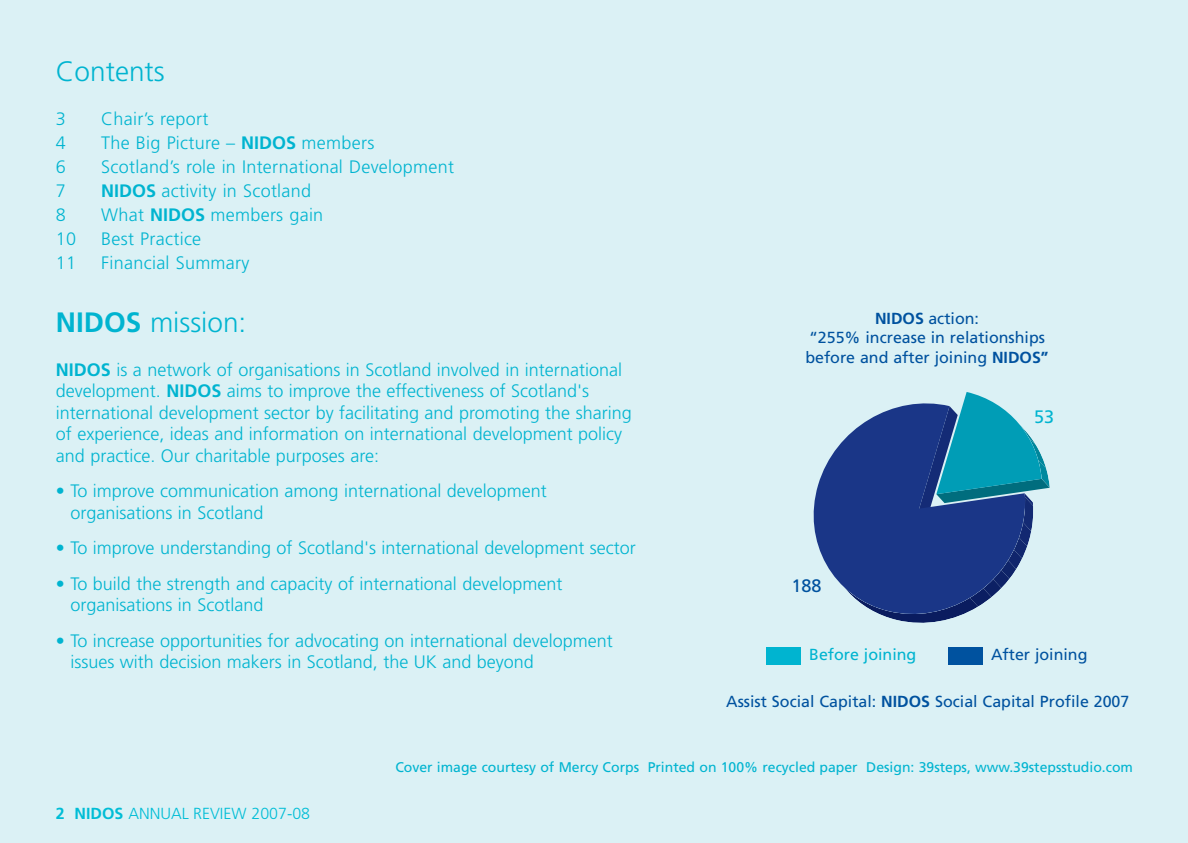
<style>
.page{position:relative;width:1188px;height:843px;background:#fff}
.page>*{position:absolute;margin:0;border:0;box-sizing:border-box;transform-origin:0 0}
.t1{font:300 28px "Frutiger";color:#00b4d0}
.t2{font:300 18px/21.6px "Frutiger";color:#00b4d0}
.t3{font:18px "Frutiger";color:#00529f}
.t4{font:18px "Frutiger";color:#00b4d0}
.t5{font:16px/19.2px "Frutiger";color:#00529f;text-align:center}
.t6{font:300 16px "Frutiger";color:#00bdd6}
.t7{font:16px "Frutiger";color:#00b4d0}
.t8{font:14px "Frutiger";color:#00b4d0}
.s1{font-weight:700}
</style>
<div class="page">
<div style="left:0;top:0;width:1188px;height:842px;background:#dbf1f5"></div>
<svg style="left:966px;top:392px;width:84px;height:157px"></svg>
<svg style="left:814px;top:393px;width:212px;height:229px;fill:#1a3687"></svg>
<div style="left:766px;top:647px;width:35px;height:17px;background:#00b4d0"></div>
<div style="left:948px;top:647px;width:35px;height:17px;background:#00529f"></div>
<h1 class="t1" style="left:56px;top:60px;width:110px">Contents</h1>
<p class="t2" style="left:56px;top:109px;width:12px">3</p>
<p class="t2" style="left:101px;top:109px;width:109px">Chair’s report</p>
<p class="t2" style="left:56px;top:133px;width:12px">4</p>
<p class="t2" style="left:101px;top:133px;width:275px">The Big Picture – <span class="s1">NIDOS</span> members</p>
<p class="t2" style="left:56px;top:157px;width:12px">6</p>
<p class="t2" style="left:101px;top:157px;width:354px">Scotland’s role in International Development</p>
<p class="t2" style="left:56px;top:181px;width:12px">7</p>
<p class="t2" style="left:101px;top:181px;width:211px"><span class="s1">NIDOS</span> activity in Scotland</p>
<p class="t2" style="left:56px;top:205px;width:12px">8</p>
<p class="t2" style="left:101px;top:205px;width:224px">What <span class="s1">NIDOS</span> members gain</p>
<p class="t2" style="left:56px;top:229px;width:22px">10</p>
<p class="t2" style="left:101px;top:229px;width:102px">Best Practice</p>
<p class="t2" style="left:56px;top:253px;width:22px">11</p>
<p class="t2" style="left:101px;top:253px;width:150px">Financial Summary</p>
<h1 class="t1" style="left:56px;top:311px;width:192px"><span class="s1">NIDOS</span> mission:</h1>
<p class="t2" style="left:56px;top:359px;width:577px"><span class="s1">NIDOS</span> is a network of organisations in Scotland involved in international development. <span class="s1">NIDOS</span> aims to improve the effectiveness of Scotland's international development sector by facilitating and promoting the sharing of experience, ideas and information on international development policy and practice. Our charitable purposes are:</p>
<p class="t2" style="left:70px;top:481px;width:478px;text-indent:-15px">• To improve communication among international development organisations in Scotland</p>
<p class="t2" style="left:56px;top:538px;width:581px">• To improve understanding of Scotland's international development sector</p>
<p class="t2" style="left:70px;top:573px;width:493px;text-indent:-15px">• To build the strength and capacity of international development organisations in Scotland</p>
<p class="t2" style="left:70px;top:630px;width:544px;text-indent:-15px">• To increase opportunities for advocating on international development issues with decision makers in Scotland, the UK and beyond</p>
<p class="t5" style="left:805px;top:310px;width:245px"><span class="s1">NIDOS</span> action:<br>“255% increase in relationships before and after joining <span class="s1">NIDOS”</span></p>
<p class="t3" style="left:791px;top:578px;width:32px">188</p>
<p class="t4" style="left:1034px;top:409px;width:22px">53</p>
<p class="t7" style="left:809px;top:647px;width:109px">Before joining</p>
<p class="t5" style="left:991px;top:646px;width:98px">After joining</p>
<p class="t5" style="left:726px;top:692px;width:405px">Assist Social Capital: <span class="s1">NIDOS</span> Social Capital Profile 2007</p>
<p class="t6" style="left:56px;top:806px;width:256px"><span class="s1">2 NIDOS</span> ANNUAL REVIEW 2007-08</p>
<p class="t8" style="left:395px;top:761px;width:739px">Cover image courtesy of Mercy Corps Printed on 100% recycled paper Design: 39steps, www.39stepsstudio.com</p>
</div>
